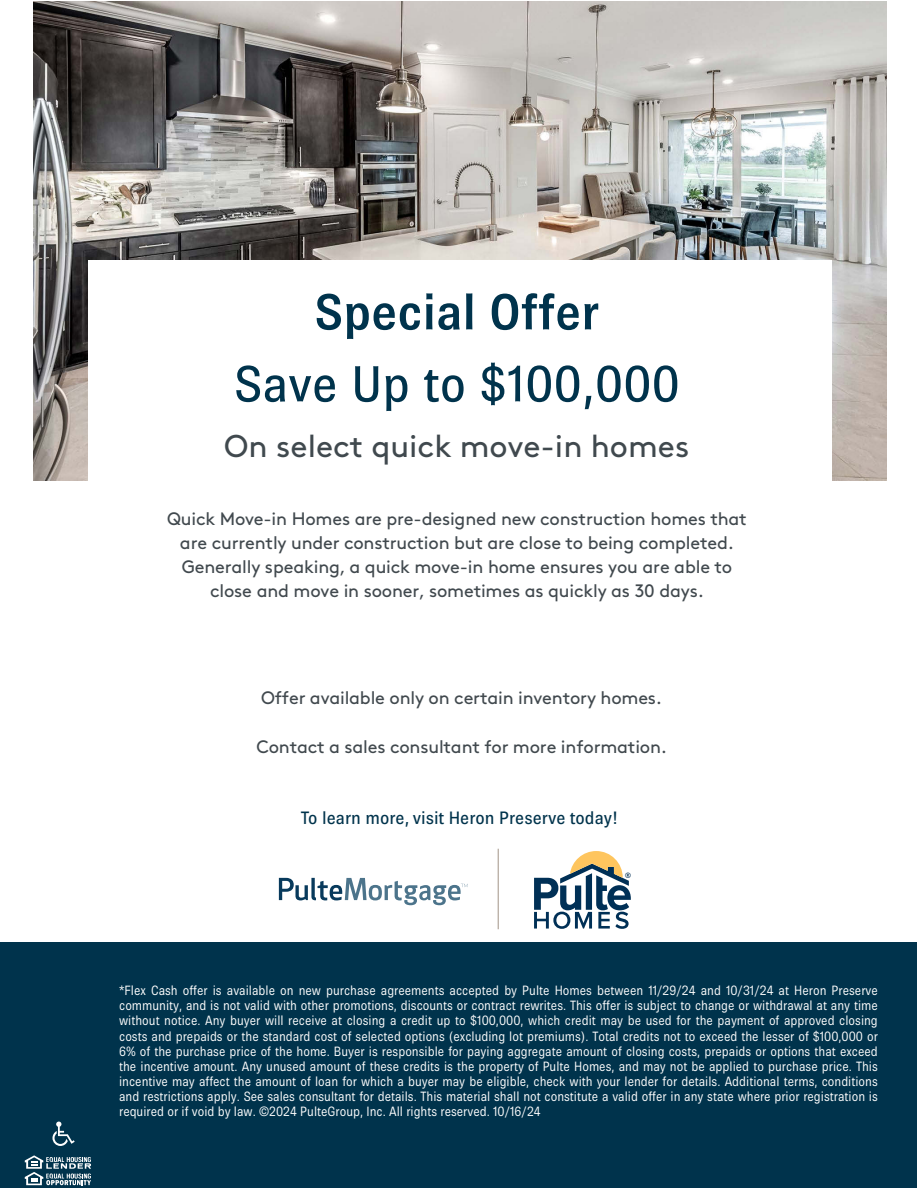
<style>
.page{position:relative;width:918px;height:1188px;background:#fff}
.page>*{position:absolute;margin:0;border:0;box-sizing:border-box;transform-origin:0 0}
.t1{font:500 51px/72px "Brown Pro";color:#00334c;text-align:center}
.t2{font:31.5px "Brown Std";color:#40494e}
.t3{font:18px/24px "Brown Std";letter-spacing:-.01em;color:#41494e;text-align:center}
.t4{font:500 18px "Brown Pro";color:#00334c}
.t5{font:13.5px/15.1px "Brown Pro";color:#fff;text-align:justify;scale:.95 1}
.t6{font:7.8px "Brown Std";color:#003056}
.s1{font-weight:600}
</style>
<div class="page">
<div style="left:0;top:942px;width:917px;height:246px;background:#00334c"></div>
<img style="left:34px;top:1px;width:853px;height:480px">
<div style="left:88px;top:260px;width:744px;height:237px;background:#fff"></div>
<svg style="left:534px;top:851px;width:97px;height:78px"></svg>
<hr style="left:498px;top:849px;width:1px;height:80px;background:#bab0a6">
<svg style="left:279px;top:878px;width:189px;height:27px"></svg>
<svg style="left:52px;top:1122px;width:23px;height:24px"></svg>
<svg style="left:25px;top:1155px;width:66px;height:30px"></svg>
<p class="t1" style="left:234px;top:276px;width:448px"><span class="s1">Special Offer<br></span>Save Up to $100,000</p>
<p class="t2" style="left:224px;top:428px;width:467px">On select quick move-in homes</p>
<p class="t3" style="left:167px;top:507px;width:581px">Quick Move-in Homes are pre-designed new construction homes that are currently under construction but are close to being completed.<br>Generally speaking, a quick move-in home ensures you are able to close and move in sooner, sometimes as quickly as 30 days.</p>
<p class="t3" style="left:261px;top:686px;width:402px">Offer available only on certain inventory homes.</p>
<p class="t3" style="left:256px;top:735px;width:412px">Contact a sales consultant for more information.</p>
<p class="t4" style="left:301px;top:808px;width:319px">To learn more, visit Heron Preserve today!</p>
<p class="t6" style="left:625px;top:870px;width:8px">®</p>
<p class="t5" style="left:119px;top:983px;width:800px">*Flex Cash offer is available on new purchase agreements accepted by Pulte Homes between 11/29/24 and 10/31/24 at Heron Preserve community, and is not valid with other promotions, discounts or contract rewrites. This offer is subject to change or withdrawal at any time without notice. Any buyer will receive at closing a credit up to $100,000, which credit may be used for the payment of approved closing costs and prepaids or the standard cost of selected options (excluding lot premiums). Total credits not to exceed the lesser of $100,000 or 6% of the purchase price of the home. Buyer is responsible for paying aggregate amount of closing costs, prepaids or options that exceed the incentive amount. Any unused amount of these credits is the property of Pulte Homes, and may not be applied to purchase price. This incentive may affect the amount of loan for which a buyer may be eligible, check with your lender for details. Additional terms, conditions and restrictions apply. See sales consultant for details. This material shall not constitute a valid offer in any state where prior registration is required or if void by law. ©2024 PulteGroup, Inc. All rights reserved. 10/16/24</p>
</div>
